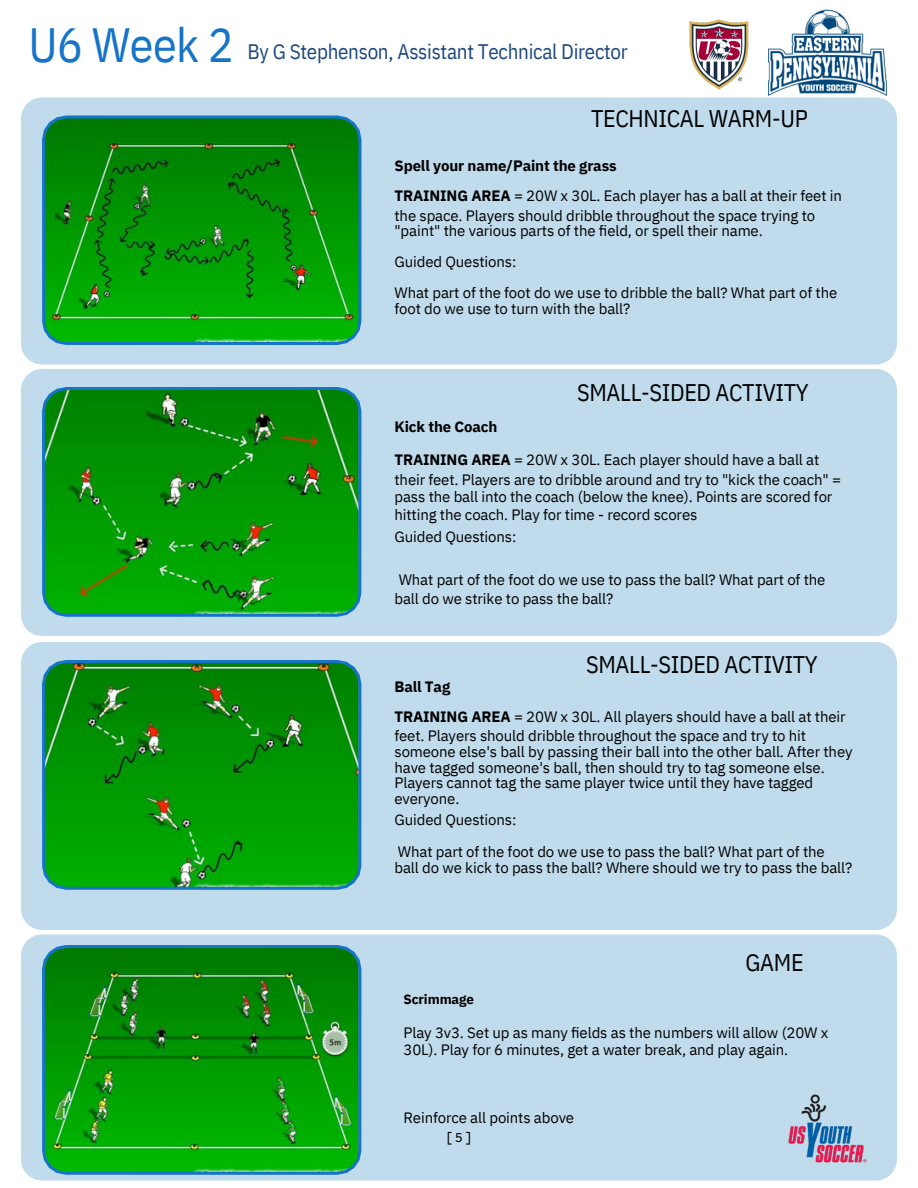
<style>
.page{position:relative;width:918px;height:1188px;background:#fff}
.page>*{position:absolute;margin:0;border:0;box-sizing:border-box;transform-origin:0 0}
.t1{font:48px "IBM Plex Sans Cond";letter-spacing:-.015em;color:#1574c7}
.t2{font:24px "IBM Plex Sans Cond";letter-spacing:-.015em;color:#000}
.t3{font:21px "IBM Plex Sans Cond";letter-spacing:-.015em;color:#1e497e}
.t4{font:15px/15.8px "IBM Plex Sans";letter-spacing:-.01em;color:#000}
.t5{font:15px "Courier Prime";color:#000}
.t6{font:700 13.5px "IBM Plex Sans";letter-spacing:-.01em;color:#000}
.s1{font-weight:700}
</style>
<div class="page">
<div style="left:21px;top:934px;width:876px;height:247px;background:#c0dbec"></div>
<div style="left:21px;top:642px;width:876px;height:288px;background:#c0dbec"></div>
<div style="left:21px;top:369px;width:876px;height:267px;background:#c0dbec"></div>
<div style="left:21px;top:94px;width:876px;height:271px;background:#c0dbec"></div>
<svg style="left:42px;top:116px;width:319px;height:229px;background:#089510"></svg>
<svg style="left:42px;top:660px;width:319px;height:230px;background:#0b9612"></svg>
<svg style="left:42px;top:387px;width:319px;height:230px;background:#0b9712"></svg>
<svg style="left:42px;top:945px;width:319px;height:230px;background:#0d9714"></svg>
<img style="left:768px;top:9px;width:118px;height:87px">
<img style="left:683px;top:19px;width:73px;height:78px">
<img style="left:782px;top:1088px;width:92px;height:82px">
<h2 class="t1" style="left:28px;top:13px;width:207px">U6 Week 2</h2>
<h4 class="t3" style="left:247px;top:37px;width:382px">By G Stephenson, Assistant Technical Director</h4>
<p class="t2" style="left:591px;top:102px;width:218px">TECHNICAL WARM-UP</p>
<p class="t4" style="left:395px;top:150px;width:449px;line-height:30.3px"><span class="s1">Spell your name/Paint the grass<br>TRAINING AREA</span> = 20W x 30L. Each player has a ball at their feet in</p>
<p class="t4" style="left:395px;top:207px;width:422px">the space. Players should dribble throughout the space trying to "paint" the various parts of the field, or spell their name.</p>
<p class="t4" style="left:395px;top:245px;width:444px;line-height:31.5px">Guided Questions:<br>What part of the foot do we use to dribble the ball? What part of the</p>
<p class="t4" style="left:395px;top:300px;width:237px">foot do we use to turn with the ball?</p>
<h2 class="t2" style="left:577px;top:377px;width:233px">SMALL-SIDED ACTIVITY</h2>
<h2 class="t4" style="left:395px;top:410px;width:426px;line-height:32.7px"><span class="s1">Kick the Coach<br>TRAINING AREA</span> = 20W x 30L. Each player should have a ball at</h2>
<h2 class="t4" style="left:395px;top:471px;width:448px;line-height:17.4px">their feet. Players are to dribble around and try to "kick the coach" = pass the ball into the coach (below the knee). Points are scored for hitting the coach. Play for time - record scores</h2>
<h4 class="t4" style="left:395px;top:528px;width:123px">Guided Questions:</h4>
<p class="t4" style="left:399px;top:572px;width:428px">What part of the foot do we use to pass the ball? What part of the</p>
<h2 class="t4" style="left:395px;top:590px;width:220px">ball do we strike to pass the ball?</h2>
<h4 class="t2" style="left:586px;top:648px;width:233px">SMALL-SIDED ACTIVITY</h4>
<h4 class="t4" style="left:395px;top:671px;width:453px;line-height:30.3px"><span class="s1">Ball Tag<br>TRAINING AREA</span> = 20W x 30L. All players should have a ball at their</h4>
<h4 class="t4" style="left:395px;top:728px;width:460px">feet. Players should dribble throughout the space and try to hit someone else's ball by passing their ball into the other ball. After they have tagged someone's ball, then should try to tag someone else.<br>Players cannot tag the same player twice until they have tagged everyone.</h4>
<h4 class="t4" style="left:395px;top:804px;width:432px;line-height:31.5px">Guided Questions:<br>What part of the foot do we use to pass the ball? What part of the</h4>
<h4 class="t4" style="left:395px;top:859px;width:459px">ball do we kick to pass the ball? Where should we try to pass the ball?</h4>
<h4 class="t6" style="left:404px;top:990px;width:72px">Scrimmage</h4>
<h4 class="t2" style="left:746px;top:947px;width:60px">GAME</h4>
<p class="t4" style="left:404px;top:1024px;width:427px;line-height:16.8px">Play 3v3. Set up as many fields as the numbers will allow (20W x<br>30L). Play for 6 minutes, get a water break, and play again.</p>
<h4 class="t4" style="left:404px;top:1109px;width:172px">Reinforce all points above</h4>
<p class="t5" style="left:445px;top:1131px;width:28px">[5]</p>
</div>
